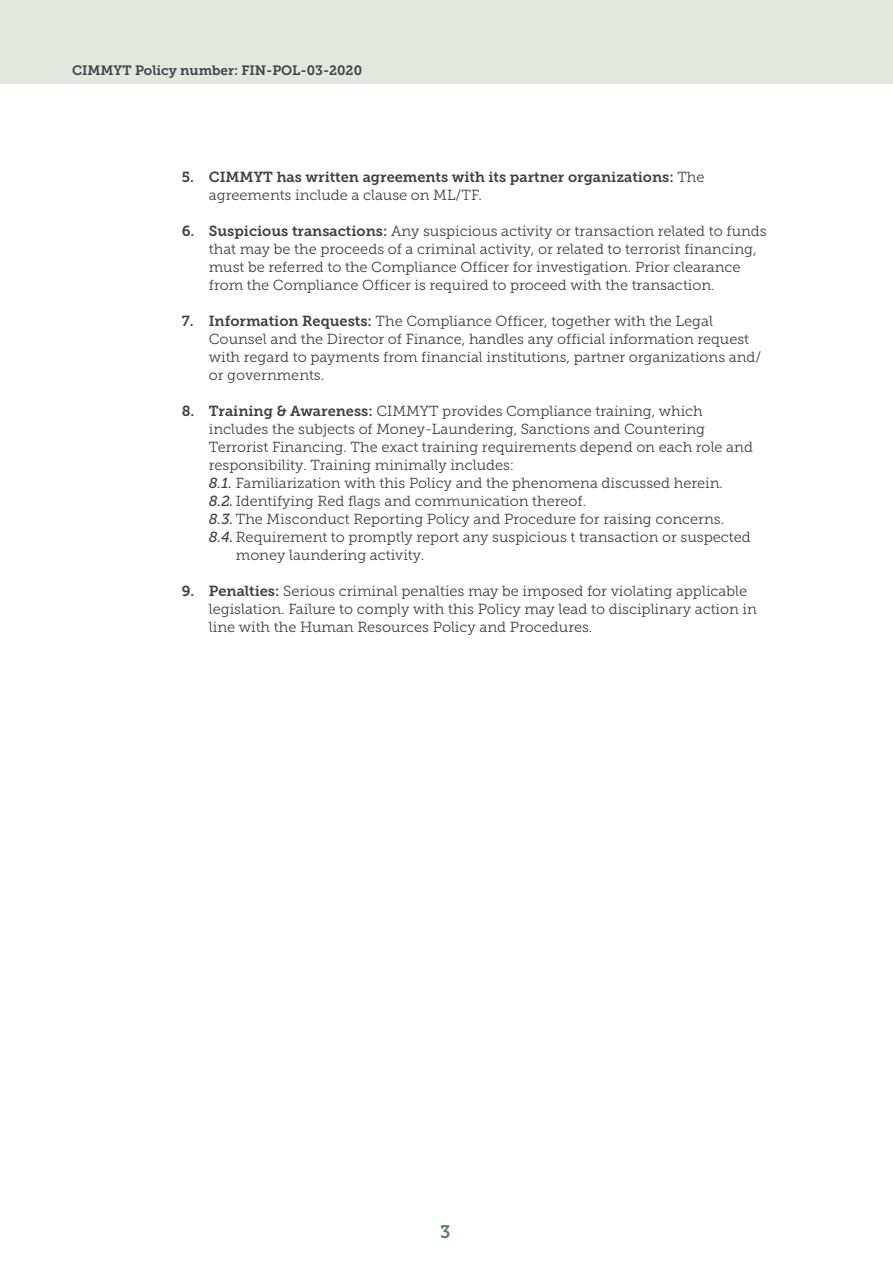
<style>
.page{position:relative;width:893px;height:1263px;background:#fff}
.page>*{position:absolute;margin:0;border:0;box-sizing:border-box;transform-origin:0 0}
.t1{font:18px "Museo Slab 700";color:#58854e}
.t2{font:14.55px/18px "Museo Slab 300";color:#414042}
.t3{font:14.55px "Museo Slab 700";color:#414042}
.t4{font:13.5px "Museo Slab 700";color:#414042}
.s1{font-family:"Museo Slab 300"}
.s2{font-family:"Museo Slab 700"}
.s3{font-family:"Museo Slab 500";font-style:italic}
</style>
<div class="page">
<div style="left:0;top:0;width:893px;height:84px;background:#e1e9df"></div>
<p class="t4" style="left:72px;top:63px;width:292px">CIMMYT Policy number: FIN-POL-03-2020</p>
<p class="t3" style="left:182px;top:168px;width:524px">5. CIMMYT has written agreements with its partner organizations: <span class="s1">The</span></p>
<p class="t2" style="left:209px;top:186px;width:275px">agreements include a clause on ML/TF.</p>
<p class="t2" style="left:209px;top:222px;width:559px;text-indent:-27px"><span class="s2">6. Suspicious transactions:</span> Any suspicious activity or transaction related to funds that may be the proceeds of a criminal activity, or related to terrorist financing, must be referred to the Compliance Officer for investigation. Prior clearance from the Compliance Officer is required to proceed with the transaction.</p>
<p class="t2" style="left:209px;top:312px;width:554px;text-indent:-27px"><span class="s2">7. Information Requests:</span> The Compliance Officer, together with the Legal Counsel and the Director of Finance, handles any official information request with regard to payments from financial institutions, partner organizations and/ or governments.</p>
<p class="t2" style="left:182px;top:402px;width:523px"><span class="s2">8. Training &amp; Awareness:</span> CIMMYT provides Compliance training, which</p>
<p class="t2" style="left:209px;top:420px;width:498px">includes the subjects of Money-Laundering, Sanctions and Countering</p>
<p class="t2" style="left:209px;top:438px;width:546px">Terrorist Financing. The exact training requirements depend on each role and</p>
<p class="t2" style="left:209px;top:456px;width:307px">responsibility. Training minimally includes:</p>
<p class="t2" style="left:209px;top:474px;width:516px"><span class="s3">8.1.</span> Familiarization with this Policy and the phenomena discussed herein.</p>
<p class="t2" style="left:209px;top:492px;width:379px"><span class="s3">8.2.</span>Identifying Red flags and communication thereof.</p>
<p class="t2" style="left:209px;top:510px;width:517px"><span class="s3">8.3.</span> The Misconduct Reporting Policy and Procedure for raising concerns.</p>
<p class="t2" style="left:209px;top:528px;width:543px"><span class="s3">8.4.</span>Requirement to promptly report any suspicious t transaction or suspected</p>
<p class="t2" style="left:236px;top:546px;width:190px">money laundering activity.</p>
<p class="t2" style="left:209px;top:582px;width:550px;text-indent:-27px"><span class="s2">9. Penalties:</span> Serious criminal penalties may be imposed for violating applicable legislation. Failure to comply with this Policy may lead to disciplinary action in line with the Human Resources Policy and Procedures.</p>
<p class="t1" style="left:440px;top:1221px;width:12px">3</p>
</div>
